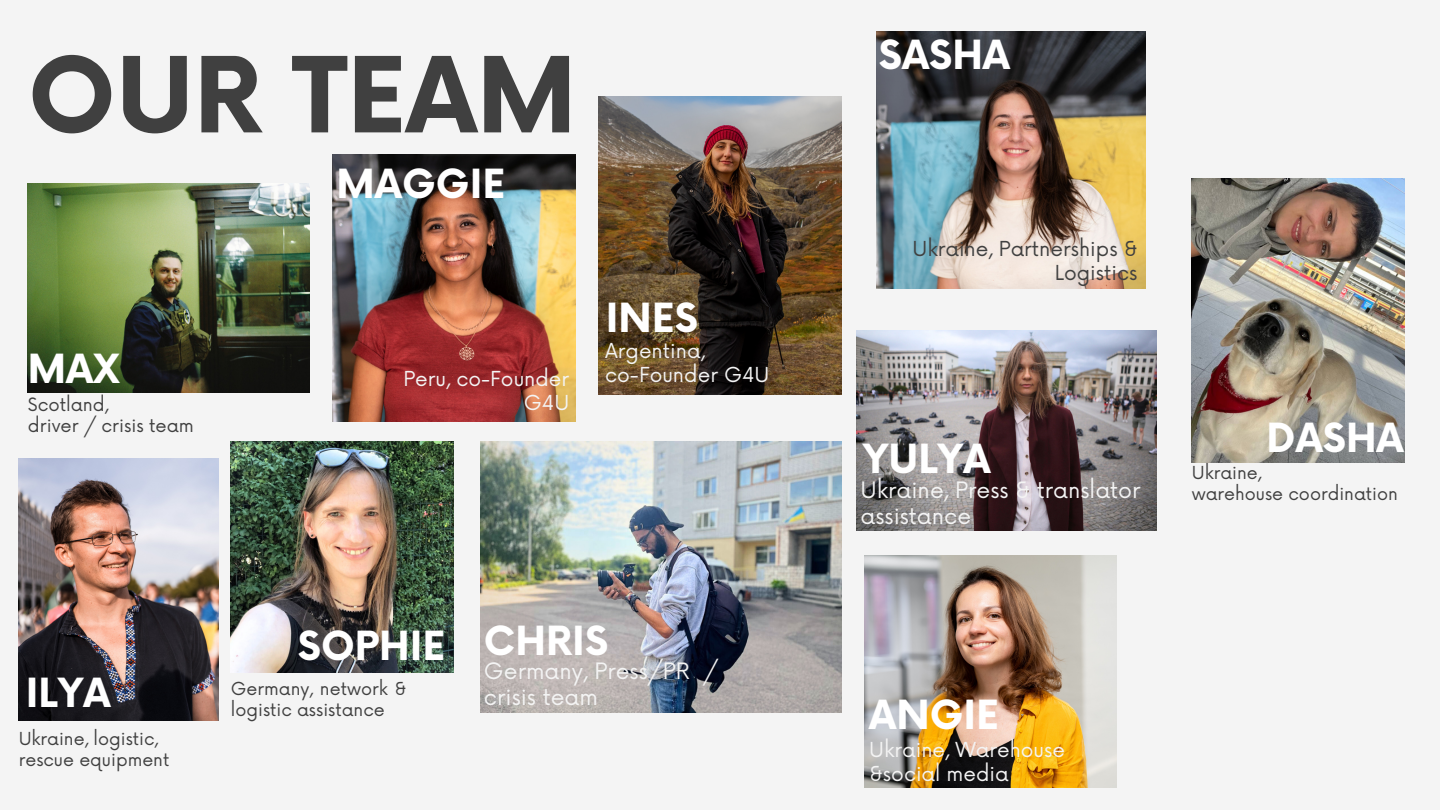
<style>
.page{position:relative;width:1440px;height:810px;background:#f4f4f4}
.page>*{position:absolute;margin:0;border:0;box-sizing:border-box;transform-origin:0 0}
.t1{font:700 102px "Now";color:#404040}
.t2{font:700 39.2px "Now";color:#fff}
.t3{font:22.1px/26.2px "Now";color:#f4f4f4}
.t4{font:20.1px/24px "Now";color:#f4f4f4}
.t5{font:20.1px/24px "Now";color:#404040;text-align:right}
.t6{font:17.9px "Now";color:#404040}
.t7{font:17.5px/21px "Now";color:#404040}
</style>
<div class="page">
<img style="left:598px;top:96px;width:243px;height:298px">
<img style="left:332px;top:155px;width:243px;height:267px">
<img style="left:865px;top:555px;width:251px;height:233px">
<img style="left:877px;top:32px;width:269px;height:256px">
<img style="left:480px;top:442px;width:362px;height:271px">
<img style="left:231px;top:442px;width:223px;height:230px">
<img style="left:857px;top:330px;width:300px;height:201px">
<img style="left:28px;top:184px;width:281px;height:209px">
<img style="left:19px;top:459px;width:199px;height:262px">
<img style="left:1192px;top:179px;width:212px;height:283px">
<h2 class="t1" style="left:28px;top:41px;width:550px">OUR TEAM</h2>
<h2 class="t2" style="left:28px;top:348px;width:93px">MAX</h2>
<h2 class="t6" style="left:28px;top:394px;width:82px">Scotland,</h2>
<h3 class="t6" style="left:28px;top:416px;width:167px">driver / crisis team</h3>
<p class="t2" style="left:337px;top:163px;width:170px">MAGGIE</p>
<p class="t4" style="left:403px;top:368px;width:167px;text-align:right">Peru, co-Founder<br>G4U</p>
<p class="t2" style="left:606px;top:297px;width:93px">INES</p>
<h2 class="t4" style="left:605px;top:340px;width:166px">Argentina, co-Founder G4U</h2>
<h3 class="t2" style="left:26px;top:672px;width:86px">ILYA</h3>
<p class="t7" style="left:19px;top:729px;width:152px">Ukraine, logistic, rescue equipment</p>
<p class="t2" style="left:298px;top:625px;width:149px">SOPHIE</p>
<h2 class="t7" style="left:231px;top:679px;width:177px">Germany, network &amp; logistic assistance</h2>
<p class="t2" style="left:484px;top:619px;width:126px">CHRIS</p>
<p class="t3" style="left:484px;top:659px;width:236px">Germany, Press/PR / crisis team</p>
<p class="t2" style="left:879px;top:33px;width:133px">SASHA</p>
<h3 class="t5" style="left:913px;top:238px;width:226px">Ukraine, Partnerships &amp;<br>Logistics</h3>
<p class="t2" style="left:863px;top:438px;width:129px">YULYA</p>
<h3 class="t3" style="left:861px;top:478px;width:282px">Ukraine, Press &amp; translator assistance</h3>
<h2 class="t2" style="left:1267px;top:416px;width:139px">DASHA</h2>
<p class="t7" style="left:1192px;top:463px;width:71px">Ukraine,</p>
<p class="t7" style="left:1192px;top:484px;width:208px">warehouse coordination</p>
<h2 class="t2" style="left:869px;top:694px;width:131px">ANGIE</h2>
<h2 class="t4" style="left:869px;top:739px;width:197px">Ukraine, Warehouse &amp;social media</h2>
</div>
